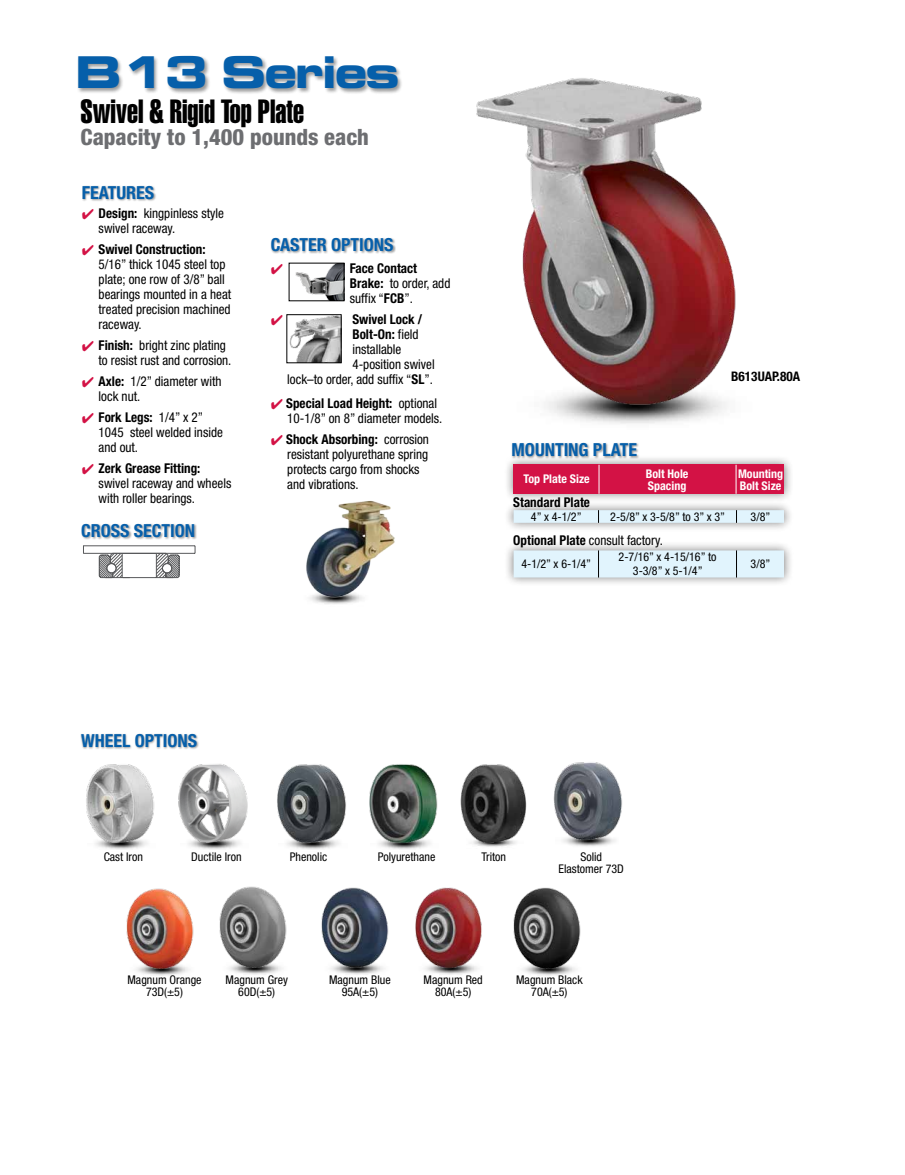
<style>
.page{position:relative;width:905px;height:1175px;background:#fff}
.page>*{position:absolute;margin:0;border:0;box-sizing:border-box;transform-origin:0 0}
.t1{font:43.8px "Eurostile Bold Extended Two";letter-spacing:-.05em;color:#065faa}
.t2{font:33px "Helvetica Extra Compressed";color:#000}
.t3{font:800 condensed 22.5px "Helvetica Neue";color:#6d6e71}
.t4{font:700 condensed 18px "Helvetica Neue";color:#065faa}
.t5{font:condensed 13.5px/15px "Helvetica Neue";color:#000}
.t6{font:700 condensed 13.5px/15px "Helvetica Neue";color:#000}
.t7{font:700 condensed 13.2px "Helvetica Neue";color:#000}
.t8{font:condensed 12px/12px "Helvetica Neue";color:#000;text-align:center}
.t9{font:700 condensed 12px/12px "Helvetica Neue";color:#fff}
.s1{color:#d31245}
.s2{font-weight:700}
.s3{font-weight:400}
</style>
<div class="page">
<img style="left:476px;top:78px;width:260px;height:346px">
<div style="left:82px;top:185px;width:75px;height:17px;background:#000;opacity:.4"></div>
<div style="left:271px;top:237px;width:125px;height:17px;background:#000;opacity:.4"></div>
<div style="left:77px;top:54px;width:326px;height:41px;background:#000;opacity:.4"></div>
<div style="left:80px;top:732px;width:120px;height:17px;background:#000;opacity:.4"></div>
<div style="left:511px;top:442px;width:128px;height:17px;background:#000;opacity:.4"></div>
<div style="left:504px;top:500px;width:289px;height:32px;background:#000;opacity:.5"></div>
<svg style="left:513px;top:510px;width:271px;height:13px;background:#def0f9"></svg>
<div style="left:504px;top:540px;width:289px;height:47px;background:#000;opacity:.5"></div>
<div style="left:513px;top:550px;width:271px;height:27px;background:#e1f4fd"></div>
<div style="left:504px;top:455px;width:290px;height:48px;background:#000;opacity:.5"></div>
<div style="left:513px;top:465px;width:271px;height:29px;background:#d31245"></div>
<svg style="left:598px;top:465px;width:1px;height:29px"></svg>
<svg style="left:735px;top:465px;width:1px;height:29px"></svg>
<img style="left:219px;top:886px;width:68px;height:89px">
<img style="left:321px;top:887px;width:68px;height:88px">
<img style="left:415px;top:887px;width:67px;height:88px">
<img style="left:513px;top:887px;width:68px;height:89px">
<img style="left:126px;top:888px;width:68px;height:88px">
<img style="left:277px;top:764px;width:69px;height:86px">
<img style="left:86px;top:764px;width:68px;height:86px">
<img style="left:178px;top:764px;width:70px;height:86px">
<img style="left:369px;top:764px;width:69px;height:86px">
<img style="left:553px;top:762px;width:69px;height:85px">
<img style="left:460px;top:764px;width:67px;height:83px">
<img style="left:289px;top:316px;width:50px;height:45px">
<div style="left:286px;top:314px;width:55px;height:49px;border:1px solid #000"></div>
<img style="left:306px;top:500px;width:89px;height:103px">
<img style="left:295px;top:265px;width:47px;height:34px">
<div style="left:81px;top:523px;width:116px;height:17px;background:#000;opacity:.4"></div>
<svg style="left:83px;top:545px;width:113px;height:33px"></svg>
<h1 class="t1" style="left:75px;top:41px;width:326px">B13 Series</h1>
<h2 class="t2" style="left:81px;top:91px;width:225px">Swivel &amp; Rigid Top Plate</h2>
<h3 class="t3" style="left:81px;top:123px;width:290px">Capacity to 1,400 pounds each</h3>
<h3 class="t4" style="left:82px;top:182px;width:74px">FEATURES</h3>
<p class="t5" style="left:99px;top:206px;width:127px;text-indent:-17px"><span class="s1">✔</span> <span class="s2">Design:</span> kingpinless style swivel raceway.</p>
<p class="t5" style="left:99px;top:242px;width:134px;text-indent:-17px"><span class="s1">✔</span> <span class="s2">Swivel Construction:<br></span>5/16” thick 1045 steel top plate; one row of 3/8” ball bearings mounted in a heat treated precision machined raceway.</p>
<p class="t5" style="left:99px;top:338px;width:134px;text-indent:-17px"><span class="s1">✔</span> <span class="s2">Finish:</span> bright zinc plating to resist rust and corrosion.</p>
<p class="t5" style="left:99px;top:374px;width:124px;text-indent:-17px"><span class="s1">✔</span> <span class="s2">Axle:</span> 1/2” diameter with lock nut.</p>
<p class="t5" style="left:99px;top:410px;width:126px;text-indent:-17px"><span class="s1">✔</span> <span class="s2">Fork Legs:</span> 1/4” x 2”<br>1045 steel welded inside and out.</p>
<p class="t5" style="left:99px;top:461px;width:134px;text-indent:-17px"><span class="s1">✔</span> <span class="s2">Zerk Grease Fitting: </span>swivel raceway and wheels with roller bearings.</p>
<h3 class="t4" style="left:81px;top:519px;width:115px">CROSS SECTION</h3>
<h3 class="t4" style="left:271px;top:234px;width:124px">CASTER OPTIONS</h3>
<p class="t6" style="left:350px;top:260px;width:102px">Face Contact<br>Brake: <span class="s3">to order, add suffix “</span>FCB<span class="s3">”.</span></p>
<p class="t6" style="left:352px;top:311px;width:71px">Swivel Lock /</p>
<p class="t6" style="left:352px;top:326px;width:68px">Bolt-On: <span class="s3">field</span></p>
<p class="t5" style="left:352px;top:341px;width:50px">installable</p>
<p class="t5" style="left:352px;top:356px;width:84px">4-position swivel</p>
<p class="t5" style="left:287px;top:371px;width:147px">lock–to order, add suffix “<span class="s2">SL</span>”.</p>
<p class="t5" style="left:287px;top:395px;width:157px;text-indent:-16px"><span class="s1">✔</span> <span class="s2">Special Load Height:</span> optional<br>10-1/8” on 8” diameter models.</p>
<p class="t5" style="left:287px;top:431px;width:143px;text-indent:-16px"><span class="s1">✔</span> <span class="s2">Shock Absorbing:</span> corrosion resistant polyurethane spring protects cargo from shocks and vibrations.</p>
<h3 class="t4" style="left:511px;top:438px;width:127px">MOUNTING PLATE</h3>
<p class="t7" style="left:731px;top:368px;width:70px">B613UAP.80A</p>
<p class="t9" style="left:523px;top:473px;width:68px">Top Plate Size</p>
<p class="t9" style="left:646px;top:467px;width:44px">Bolt Hole<br>Spacing</p>
<p class="t9" style="left:738px;top:467px;width:47px">Mounting<br>Bolt Size</p>
<p class="t6" style="left:513px;top:494px;width:78px">Standard Plate</p>
<p class="t5" style="left:513px;top:532px;width:151px"><span class="s2">Optional Plate</span> consult factory.</p>
<p class="t8" style="left:531px;top:510px;width:52px">4” x 4-1/2”</p>
<p class="t8" style="left:610px;top:510px;width:116px">2-5/8” x 3-5/8” to 3” x 3”</p>
<p class="t8" style="left:750px;top:510px;width:21px">3/8”</p>
<p class="t8" style="left:521px;top:558px;width:71px">4-1/2” x 6-1/4”</p>
<p class="t8" style="left:618px;top:549px;width:99px;line-height:14.4px">2-7/16” x 4-15/16” to<br>3-3/8” x 5-1/4”</p>
<p class="t8" style="left:750px;top:558px;width:21px">3/8”</p>
<h3 class="t4" style="left:81px;top:729px;width:117px">WHEEL OPTIONS</h3>
<p class="t8" style="left:104px;top:850px;width:41px">Cast Iron</p>
<p class="t8" style="left:290px;top:851px;width:39px">Phenolic</p>
<p class="t8" style="left:191px;top:850px;width:52px">Ductile Iron</p>
<p class="t8" style="left:378px;top:850px;width:59px">Polyurethane</p>
<p class="t8" style="left:481px;top:850px;width:26px">Triton</p>
<p class="t8" style="left:558px;top:850px;width:65px">Solid<br>Elastomer 73D</p>
<p class="t8" style="left:127px;top:974px;width:76px">Magnum Orange<br>73D(±5)</p>
<p class="t8" style="left:225px;top:974px;width:64px">Magnum Grey<br>60D(±5)</p>
<p class="t8" style="left:329px;top:974px;width:63px">Magnum Blue<br>95A(±5)</p>
<p class="t8" style="left:423px;top:974px;width:61px">Magnum Red<br>80A(±5)</p>
<p class="t8" style="left:516px;top:974px;width:68px">Magnum Black<br>70A(±5)</p>
</div>
